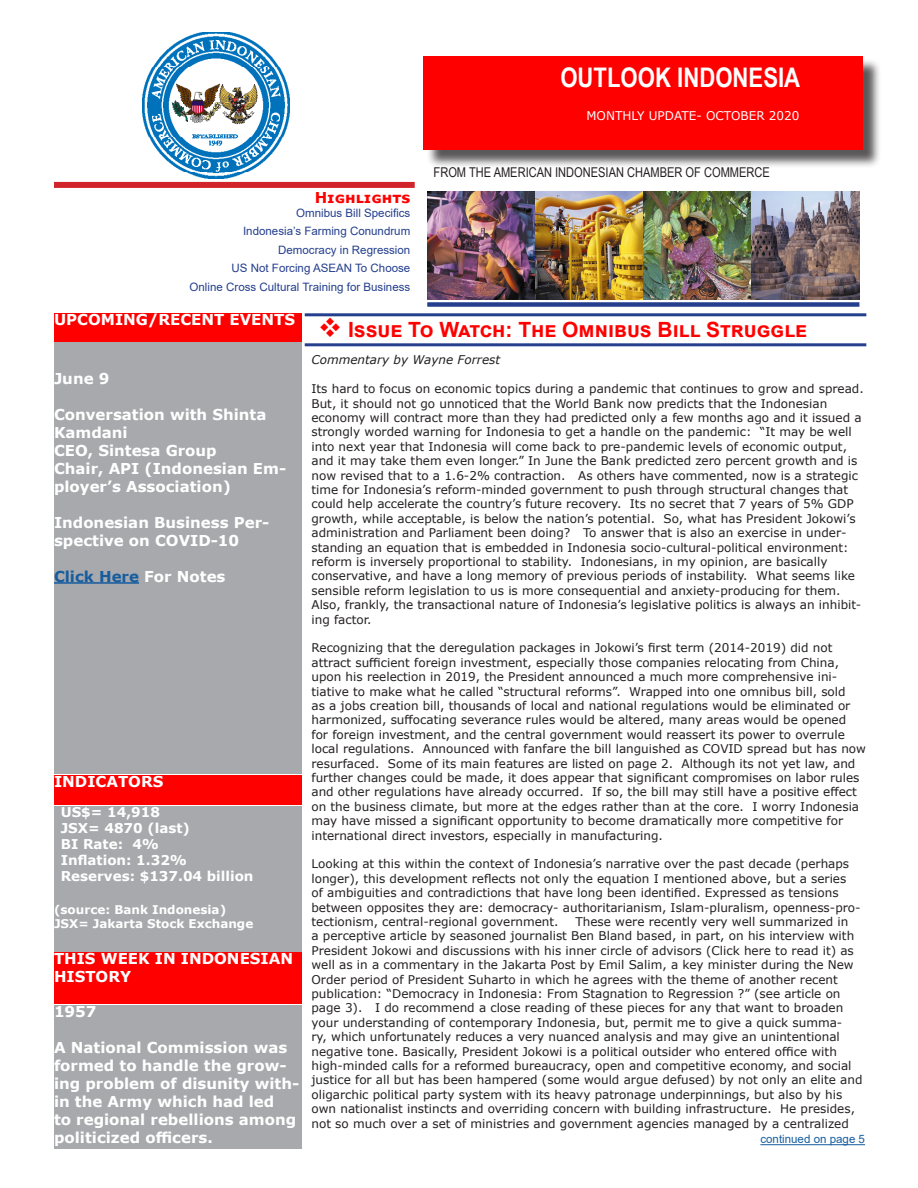
<style>
.page{position:relative;width:918px;height:1188px;background:#fff}
.page>*{position:absolute;margin:0;border:0;box-sizing:border-box;transform-origin:0 0}
.t1{font:700 27px "Arial Narrow";color:#fff}
.SubHead{font:700 21px "Arial";color:#f00}
.Left_Panel_Headre{font:700 15px/18px "Verdana";color:#fff}
.Indicator_text{font:700 15px/18px "Verdana";color:#fff}
.Left_Panel_Headre-2{font:700 15px "Verdana";color:#175d9e}
.t2{font:700 15px "Verdana";color:#f00}
.t3{font:700 13.5px "Verdana";color:#fff}
.t4{font:13.5px "Arial Narrow";color:#231f20}
.t5{font:12px/14.4px "Verdana";color:#231f20}
.Indicator_text-2{font:700 12px "Verdana";color:#fff}
.t6{font:12px "Verdana";color:#fff}
.t7{font:italic 12px "Verdana";color:#231f20}
.Highights_Text{font:11.55px "Arial";color:#253f8e}
.Highights_Text-2{font:11.55px "Arial";color:#175d9e}
.s1{color:#fff}
</style>
<div class="page">
<div style="left:426px;top:58px;width:456px;height:111px;background:#231f20;opacity:.75"></div>
<div style="left:424px;top:56px;width:439px;height:94px;background:#f00"></div>
<div style="left:54px;top:182px;width:361px;height:6px;background:#d1232a"></div>
<img style="left:427px;top:191px;width:432px;height:109px">
<div style="left:427px;top:302px;width:432px;height:5px;background:#253f8e"></div>
<hr style="left:305px;top:313px;width:561px;height:3px;background:#253f8e">
<hr style="left:305px;top:343px;width:561px;height:3px;background:#253f8e">
<div style="left:54px;top:313px;width:248px;height:29px;background:#f00"></div>
<div style="left:54px;top:342px;width:248px;height:432px;background:#a8a9ad"></div>
<hr style="left:54px;top:582px;width:85px;height:2px;background:#175d9e">
<img style="left:143px;top:32px;width:146px;height:147px">
<div style="left:54px;top:776px;width:248px;height:29px;background:#f00"></div>
<div style="left:54px;top:806px;width:248px;height:147px;background:#a8a9ad"></div>
<div style="left:54px;top:953px;width:248px;height:51px;background:#f00"></div>
<div style="left:54px;top:1005px;width:248px;height:144px;background:#a8a9ad"></div>
<hr style="left:760px;top:1144px;width:105px;height:1px;background:#175d9e">
<p class="t1" style="left:560px;top:57px;width:241px">OUTLOOK INDONESIA</p>
<p class="t6" style="left:586px;top:107px;width:214px">MONTHLY UPDATE- OCTOBER 2020</p>
<p class="t4" style="left:434px;top:162px;width:338px">FROM THE AMERICAN INDONESIAN CHAMBER OF COMMERCE</p>
<p class="t2" style="left:315px;top:187px;width:97px">Highlights</p>
<p class="Highights_Text" style="left:296px;top:205px;width:116px">Omnibus Bill Specifics</p>
<p class="Highights_Text" style="left:243px;top:223px;width:169px">Indonesia’s Farming Conundrum</p>
<p class="Highights_Text" style="left:278px;top:242px;width:134px">Democracy in Regression</p>
<p class="Highights_Text" style="left:232px;top:260px;width:180px">US Not Forcing ASEAN To Choose</p>
<p class="Highights_Text" style="left:190px;top:279px;width:222px">Online Cross Cultural Training for Business</p>
<p class="SubHead" style="left:318px;top:314px;width:490px">❖ Issue To Watch: The Omnibus Bill Struggle</p>
<p class="t7" style="left:311px;top:352px;width:190px">Commentary by Wayne Forrest</p>
<p class="t5" style="left:311px;top:382px;width:554px">Its hard to focus on economic topics during a pandemic that continues to grow and spread.<br>But, it should not go unnoticed that the World Bank now predicts that the Indonesian economy will contract more than they had predicted only a few months ago and it issued a strongly worded warning for Indonesia to get a handle on the pandemic: “It may be well into next year that Indonesia will come back to pre-pandemic levels of economic output, and it may take them even longer.” In June the Bank predicted zero percent growth and is now revised that to a 1.6-2% contraction. As others have commented, now is a strategic time for Indonesia’s reform-minded government to push through structural changes that could help accelerate the country’s future recovery. Its no secret that 7 years of 5% GDP growth, while acceptable, is below the nation’s potential. So, what has President Jokowi’s administration and Parliament been doing? To answer that is also an exercise in under&shy;standing an equation that is embedded in Indonesia socio-cultural-political environment: reform is inversely proportional to stability. Indonesians, in my opinion, are basically conservative, and have a long memory of previous periods of instability. What seems like sensible reform legislation to us is more consequential and anxiety-producing for them.<br>Also, frankly, the transactional nature of Indonesia’s legislative politics is always an inhibit&shy;ing factor.</p>
<p class="t5" style="left:311px;top:641px;width:556px">Recognizing that the deregulation packages in Jokowi’s first term (2014-2019) did not attract sufficient foreign investment, especially those companies relocating from China, upon his reelection in 2019, the President announced a much more comprehensive ini&shy;tiative to make what he called “structural reforms”. Wrapped into one omnibus bill, sold<br>as a jobs creation bill, thousands of local and national regulations would be eliminated or harmonized, suffocating severance rules would be altered, many areas would be opened<br>for foreign investment, and the central government would reassert its power to overrule local regulations. Announced with fanfare the bill languished as COVID spread but has now resurfaced. Some of its main features are listed on page 2. Although its not yet law, and further changes could be made, it does appear that significant compromises on labor rules and other regulations have already occurred. If so, the bill may still have a positive effect on the business climate, but more at the edges rather than at the core. I worry Indonesia may have missed a significant opportunity to become dramatically more competitive for international direct investors, especially in manufacturing.</p>
<p class="t5" style="left:311px;top:857px;width:551px">Looking at this within the context of Indonesia’s narrative over the past decade (perhaps longer), this development reflects not only the equation I mentioned above, but a series of ambiguities and contradictions that have long been identified. Expressed as tensions between opposites they are: democracy- authoritarianism, Islam-pluralism, openness-pro&shy;tectionism, central-regional government.</p>
<p class="Indicator_text" style="left:54px;top:310px;width:243px">UPCOMING/RECENT EVENTS</p>
<p class="Left_Panel_Headre" style="left:54px;top:369px;width:57px">June 9</p>
<p class="Left_Panel_Headre" style="left:54px;top:405px;width:214px">Conversation with Shinta<br>Kamdani</p>
<p class="Left_Panel_Headre" style="left:54px;top:441px;width:164px">CEO, Sintesa Group</p>
<p class="Left_Panel_Headre" style="left:54px;top:459px;width:234px">Chair, API (Indonesian Em&shy;ployer’s Association)</p>
<p class="Left_Panel_Headre" style="left:54px;top:513px;width:217px">Indonesian Business Per&shy;spective on COVID-10</p>
<p class="Left_Panel_Headre-2" style="left:54px;top:566px;width:173px">Click Here <span class="s1">For Notes</span></p>
<p class="Left_Panel_Headre" style="left:54px;top:773px;width:111px">INDICATORS</p>
<p class="t3" style="left:61px;top:802px;width:101px">US$= 14,918</p>
<p class="t3" style="left:61px;top:818px;width:131px">JSX= 4870 (last)</p>
<p class="t3" style="left:61px;top:834px;width:100px">BI Rate: 4%</p>
<p class="t3" style="left:61px;top:851px;width:128px">Inflation: 1.32%</p>
<p class="t3" style="left:61px;top:867px;width:194px">Reserves: $137.04 billion</p>
<p class="Indicator_text-2" style="left:54px;top:901px;width:174px">(source: Bank Indonesia)</p>
<p class="Indicator_text-2" style="left:54px;top:915px;width:201px">JSX= Jakarta Stock Exchange</p>
<p class="Indicator_text" style="left:54px;top:949px;width:241px">THIS WEEK IN INDONESIAN<br>HISTORY</p>
<p class="Left_Panel_Headre" style="left:54px;top:1002px;width:44px">1957</p>
<p class="Left_Panel_Headre" style="left:54px;top:1038px;width:247px">A National Commission was formed to handle the grow&shy;ing problem of disunity with&shy;in the Army which had led<br>to regional rebellions among politicized officers.</p>
<p class="t5" style="left:311px;top:914px;width:553px;text-indent:264px">These were recently very well summarized in<br>a perceptive article by seasoned journalist Ben Bland based, in part, on his interview with President Jokowi and discussions with his inner circle of advisors (Click here to read it) as well as in a commentary in the Jakarta Post by Emil Salim, a key minister during the New Order period of President Suharto in which he agrees with the theme of another recent publication: “Democracy in Indonesia: From Stagnation to Regression ?” (see article on page 3). I do recommend a close reading of these pieces for any that want to broaden your understanding of contemporary Indonesia, but, permit me to give a quick summa-<br>ry, which unfortunately reduces a very nuanced analysis and may give an unintentional negative tone. Basically, President Jokowi is a political outsider who entered office with high-minded calls for a reformed bureaucracy, open and competitive economy, and social justice for all but has been hampered (some would argue defused) by not only an elite and oligarchic political party system with its heavy patronage underpinnings, but also by his own nationalist instincts and overriding concern with building infrastructure. He presides, not so much over a set of ministries and government agencies managed by a centralized</p>
<p class="Highights_Text-2" style="left:760px;top:1131px;width:106px">continued on page 5</p>
</div>
